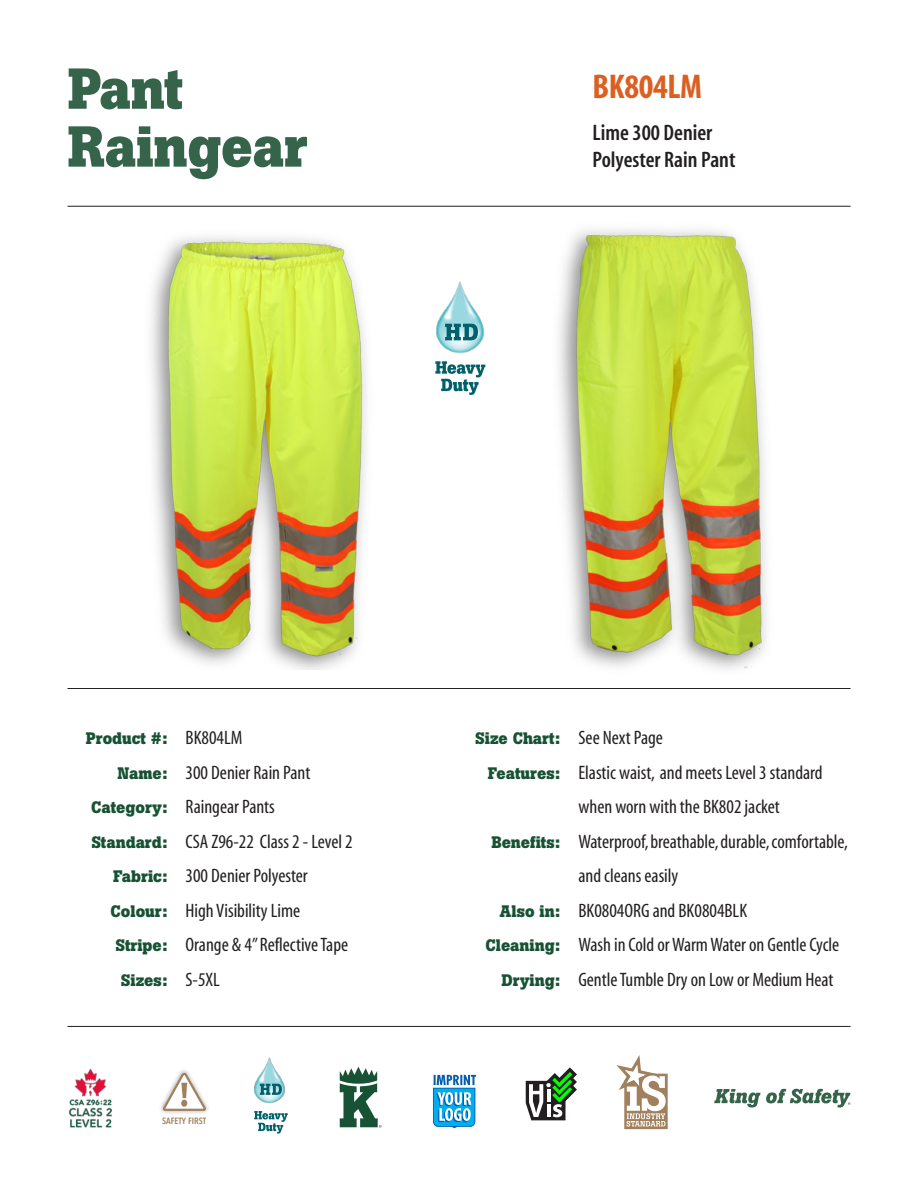
<style>
.page{position:relative;width:918px;height:1188px;background:#fff}
.page>*{position:absolute;margin:0;border:0;box-sizing:border-box;transform-origin:0 0}
.t1{font:700 57px "Boton";letter-spacing:-.01em;color:#36644b}
.t2{font:700 condensed 34.5px "Myriad";letter-spacing:-.01em;color:#dc5f21}
.t3{font:600 condensed 22.5px "Myriad";color:#231f20}
.t4{font:condensed 19.5px "Myriad";color:#231f20}
.t5{font:700 16.5px "Boton";color:#185234}
.t6{font:600 9px "Avenir Next Condensed";color:#a1805d}
.s1{font-family:"Myriad";font-weight:400;font-stretch:condensed;font-size:19.5px;color:#231f20}
.s2{font-family:"Boton";font-weight:700;font-stretch:normal;font-size:16.5px;color:#185234}
</style>
<div class="page">
<img style="left:151px;top:236px;width:216px;height:433px">
<img style="left:558px;top:229px;width:209px;height:441px">
<hr style="left:68px;top:206px;width:782px;height:1px;background:#231f20">
<hr style="left:68px;top:688px;width:782px;height:1px;background:#231f20">
<hr style="left:68px;top:1026px;width:782px;height:1px;background:#231f20">
<img style="left:69px;top:1069px;width:43px;height:59px">
<svg style="left:526px;top:1067px;width:51px;height:53px"></svg>
<svg style="left:616px;top:1055px;width:52px;height:74px"></svg>
<svg style="left:714px;top:1089px;width:136px;height:19px"></svg>
<svg style="left:433px;top:1075px;width:43px;height:53px"></svg>
<svg style="left:340px;top:1067px;width:42px;height:61px"></svg>
<img style="left:160px;top:1070px;width:48px;height:44px">
<svg style="left:162px;top:1072px;width:45px;height:39px"></svg>
<div style="left:181px;top:1100px;width:6px;height:7px;background:#a1805d;border-radius:50%"></div>
<img style="left:212px;top:1025px;width:117px;height:69px">
<img style="left:255px;top:1057px;width:30px;height:42px">
<svg style="left:260px;top:1084px;width:22px;height:11px"></svg>
<img style="left:258px;top:1099px;width:23px;height:4px">
<svg style="left:254px;top:1111px;width:34px;height:23px"></svg>
<img style="left:437px;top:281px;width:47px;height:67px">
<svg style="left:445px;top:324px;width:33px;height:16px"></svg>
<img style="left:445px;top:348px;width:41px;height:20px">
<svg style="left:435px;top:361px;width:50px;height:34px"></svg>
<p class="t1" style="left:68px;top:69px;width:117px">Pant</p>
<p class="t1" style="left:68px;top:126px;width:242px">Raingear</p>
<p class="t2" style="left:593px;top:74px;width:111px">BK804LM</p>
<p class="t3" style="left:593px;top:124px;width:121px">Lime 300 Denier</p>
<p class="t3" style="left:593px;top:151px;width:144px">Polyester Rain Pant</p>
<p class="t5" style="left:86px;top:732px;width:158px">Product #: <span class="s1">BK804LM</span></p>
<p class="t4" style="left:117px;top:765px;width:194px"><span class="s2">Name:</span> 300 Denier Rain Pant</p>
<p class="t4" style="left:91px;top:800px;width:185px"><span class="s2">Category:</span> Raingear Pants</p>
<p class="t4" style="left:91px;top:834px;width:263px"><span class="s2">Standard:</span> CSA Z96-22 Class 2 - Level 2</p>
<p class="t4" style="left:113px;top:869px;width:196px"><span class="s2">Fabric:</span> 300 Denier Polyester</p>
<p class="t4" style="left:111px;top:903px;width:191px"><span class="s2">Colour:</span> High Visibility Lime</p>
<p class="t4" style="left:115px;top:938px;width:234px"><span class="s2">Stripe:</span> Orange &amp; 4” Reflective Tape</p>
<p class="t5" style="left:121px;top:974px;width:101px">Sizes: <span class="s1">S-5XL</span></p>
<p class="t6" style="left:162px;top:1116px;width:45px">SAFETY FIRST</p>
<p class="t4" style="left:475px;top:731px;width:189px"><span class="s2">Size Chart:</span> See Next Page</p>
<p class="t4" style="left:488px;top:765px;width:336px"><span class="s2">Features:</span> Elastic waist, and meets Level 3 standard</p>
<p class="t4" style="left:578px;top:800px;width:203px">when worn with the BK802 jacket</p>
<p class="t4" style="left:491px;top:834px;width:358px"><span class="s2">Benefits:</span> Waterproof, breathable, durable, comfortable,</p>
<p class="t4" style="left:578px;top:869px;width:101px">and cleans easily</p>
<p class="t4" style="left:500px;top:903px;width:249px"><span class="s2">Also in:</span> BK0804ORG and BK0804BLK</p>
<p class="t4" style="left:486px;top:938px;width:355px"><span class="s2">Cleaning:</span> Wash in Cold or Warm Water on Gentle Cycle</p>
<p class="t4" style="left:502px;top:972px;width:333px"><span class="s2">Drying:</span> Gentle Tumble Dry on Low or Medium Heat</p>
</div>
